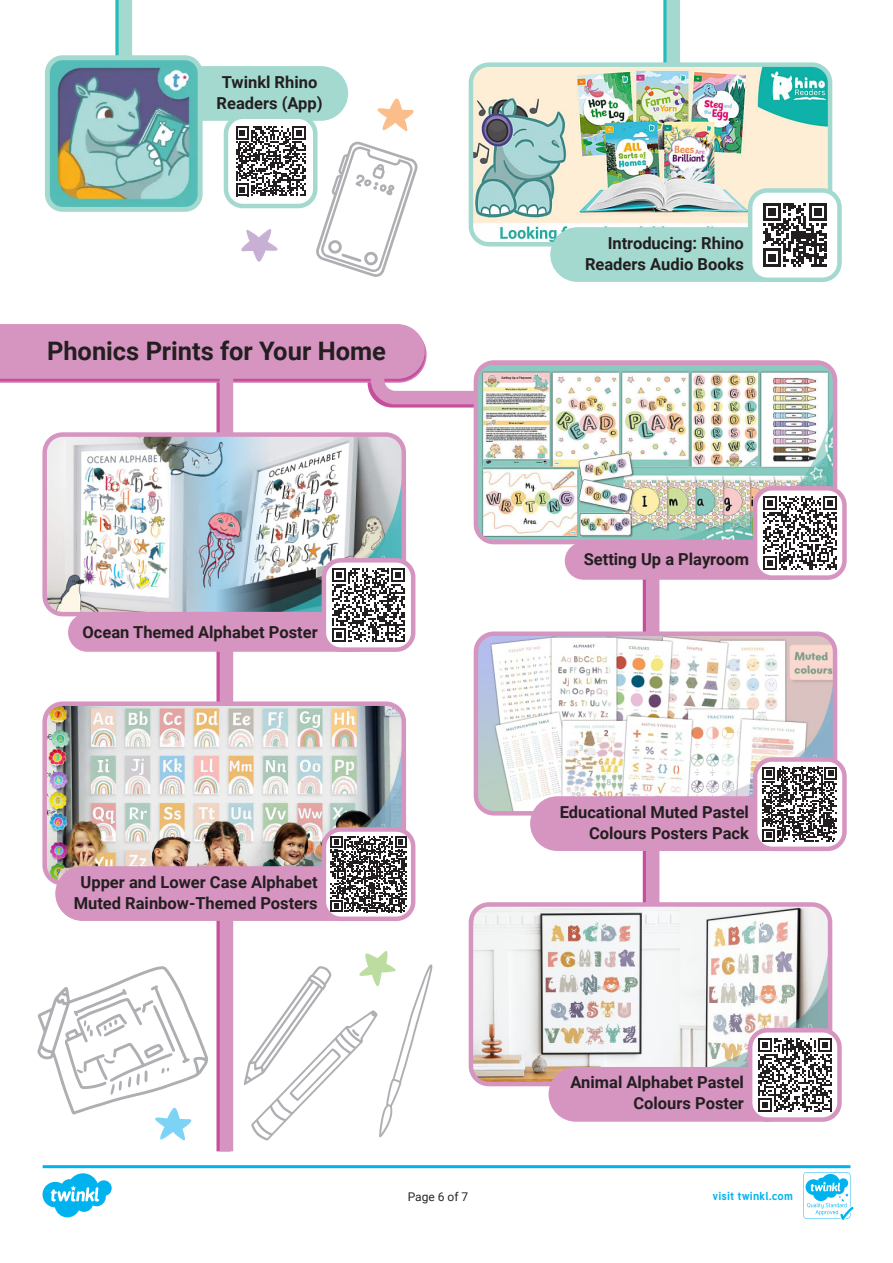
<style>
.page{position:relative;width:893px;height:1263px;background:#fff}
.page>*{position:absolute;margin:0;border:0;box-sizing:border-box;transform-origin:0 0}
.Heading_2{font:700 25.5px "Roboto";color:#231f20}
.Heading_4{font:700 16.5px/21px "Roboto";color:#231f20;text-align:right}
.Page_Numbers{font:12px "Roboto";color:#282526}
.t1{font:700 11.4px "Tuffy";letter-spacing:.015em;color:#00b3ef}
</style>
<div class="page">
<svg style="left:43px;top:1165px;width:810px;height:55px"></svg>
<svg style="left:216px;top:383px;width:4px;height:768px"></svg>
<div style="left:663px;top:0;width:14px;height:105px;background:#21bdbd"></div>
<div style="left:666px;top:0;width:14px;height:99px;background:#a4d9d0"></div>
<svg style="left:115px;top:0;width:4px;height:55px"></svg>
<div style="left:119px;top:0;width:13px;height:72px;background:#a4d9d0"></div>
<div style="left:113px;top:66px;width:235px;height:55px;background:#a4d9d0;border-radius:27px"></div>
<div style="left:226px;top:117px;width:89px;height:89px;background:#fff;border-radius:17px"></div>
<svg style="left:236px;top:126px;width:70px;height:70px"></svg>
<div style="left:224px;top:114px;width:94px;height:94px;border:4px solid #a4d9d0;border-radius:17px"></div>
<img style="left:51px;top:61px;width:146px;height:145px">
<div style="left:45px;top:55px;width:158px;height:157px;border:5px solid #a4d9d0;border-radius:15px"></div>
<img style="left:474px;top:67px;width:353px;height:174px">
<div style="left:469px;top:62px;width:363px;height:184px;border:4px solid #a4d9d0;border-radius:18px"></div>
<div style="left:550px;top:227px;width:245px;height:55px;background:#a4d9d0;border-radius:27px"></div>
<div style="left:750px;top:190px;width:89px;height:90px;background:#fff;border-radius:17px"></div>
<svg style="left:763px;top:203px;width:63px;height:63px"></svg>
<div style="left:748px;top:188px;width:94px;height:94px;border:4px solid #a4d9d0;border-radius:17px"></div>
<svg style="left:316px;top:141px;width:102px;height:136px"></svg>
<svg style="left:0;top:324px;width:423px;height:59px;background:#d591bf"></svg>
<svg style="left:364px;top:341px;width:296px;height:655px"></svg>
<div style="left:220px;top:360px;width:13px;height:791px;background:#d694c0"></div>
<img style="left:47px;top:434px;width:357px;height:177px">
<div style="left:42px;top:432px;width:364px;height:184px;border:4px solid #d694c0;border-radius:18px"></div>
<div style="left:68px;top:613px;width:301px;height:39px;background:#d694c0;border-radius:19px"></div>
<div style="left:324px;top:560px;width:89px;height:90px;background:#fff;border-radius:17px"></div>
<svg style="left:332px;top:568px;width:73px;height:74px"></svg>
<div style="left:322px;top:558px;width:93px;height:94px;border:4px solid #d694c0;border-radius:17px"></div>
<img style="left:476px;top:365px;width:356px;height:177px">
<div style="left:474px;top:360px;width:363px;height:184px;border:4px solid #d694c0;border-radius:18px"></div>
<div style="left:565px;top:542px;width:235px;height:38px;background:#d694c0;border-radius:19px"></div>
<div style="left:755px;top:488px;width:89px;height:90px;background:#fff;border-radius:17px"></div>
<svg style="left:763px;top:496px;width:73px;height:74px"></svg>
<div style="left:753px;top:486px;width:94px;height:94px;border:4px solid #d694c0;border-radius:17px"></div>
<img style="left:476px;top:634px;width:356px;height:179px">
<div style="left:474px;top:631px;width:363px;height:184px;border:4px solid #d694c0;border-radius:18px"></div>
<div style="left:530px;top:796px;width:270px;height:55px;background:#d694c0;border-radius:27px"></div>
<div style="left:755px;top:759px;width:89px;height:90px;background:#fff;border-radius:17px"></div>
<svg style="left:762px;top:767px;width:75px;height:74px"></svg>
<div style="left:753px;top:757px;width:94px;height:94px;border:4px solid #d694c0;border-radius:17px"></div>
<img style="left:471px;top:904px;width:356px;height:177px">
<div style="left:469px;top:902px;width:363px;height:184px;border:4px solid #d694c0;border-radius:18px"></div>
<div style="left:549px;top:1067px;width:246px;height:55px;background:#d694c0;border-radius:27px"></div>
<div style="left:750px;top:1030px;width:89px;height:89px;background:#fff;border-radius:17px"></div>
<svg style="left:758px;top:1038px;width:73px;height:74px"></svg>
<div style="left:748px;top:1028px;width:94px;height:94px;border:4px solid #d694c0;border-radius:17px"></div>
<img style="left:47px;top:704px;width:357px;height:176px">
<div style="left:42px;top:701px;width:364px;height:184px;border:4px solid #d694c0;border-radius:18px"></div>
<div style="left:55px;top:866px;width:314px;height:55px;background:#d694c0;border-radius:27px"></div>
<svg style="left:324px;top:829px;width:89px;height:90px"></svg>
<svg style="left:331px;top:836px;width:75px;height:76px"></svg>
<div style="left:322px;top:827px;width:93px;height:94px;border:4px solid #d694c0;border-radius:17px"></div>
<svg style="left:37px;top:966px;width:171px;height:174px"></svg>
<svg style="left:244px;top:951px;width:188px;height:189px"></svg>
<svg style="left:377px;top:98px;width:37px;height:33px"></svg>
<svg style="left:241px;top:229px;width:37px;height:33px"></svg>
<p class="Heading_4" style="left:217px;top:71px;width:108px;text-align:center">Twinkl Rhino<br>Readers (App)</p>
<p class="Heading_2" style="left:47px;top:333px;width:340px">Phonics Prints for Your Home</p>
<p class="Heading_4" style="left:585px;top:232px;width:160px">Introducing: Rhino<br>Readers Audio Books</p>
<p class="Heading_4" style="left:83px;top:621px;width:237px">Ocean Themed Alphabet Poster</p>
<p class="Heading_4" style="left:74px;top:871px;width:246px;text-align:center">Upper and Lower Case Alphabet<br>Muted Rainbow-Themed Posters</p>
<p class="Heading_4" style="left:584px;top:548px;width:167px">Setting Up a Playroom</p>
<p class="Heading_4" style="left:560px;top:801px;width:191px">Educational Muted Pastel<br>Colours Posters Pack</p>
<p class="Heading_4" style="left:571px;top:1071px;width:175px">Animal Alphabet Pastel<br>Colours Poster</p>
<p class="Page_Numbers" style="left:408px;top:1188px;width:62px">Page 6 of 7</p>
<p class="t1" style="left:712px;top:1186px;width:82px">visit twinkl.com</p>
</div>
